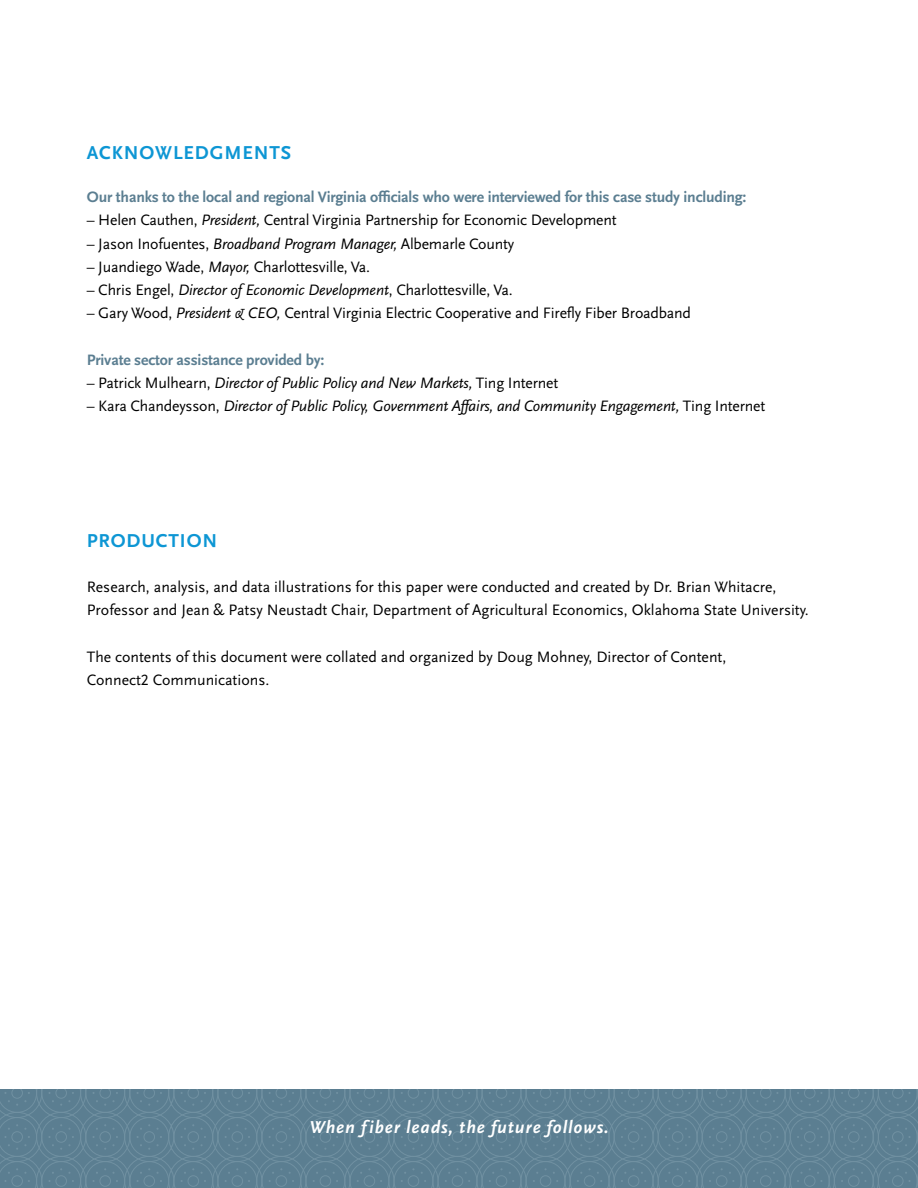
<style>
.page{position:relative;width:918px;height:1188px;background:#fff}
.page>*{position:absolute;margin:0;border:0;box-sizing:border-box;transform-origin:0 0}
.t1{font:700 19.5px "Scala Sans Pro";letter-spacing:.045em;color:#0d96d4}
.t2{font:italic 700 18px "Scala Sans Pro";letter-spacing:.05em;color:#fff}
.t3{font:15.75px/23.2px "Scala Sans Pro";color:#000}
.t4{font:italic 15.75px "Scala Sans Pro";letter-spacing:-.01em;color:#000}
.t5{font:700 15.75px "Scala Sans Pro";letter-spacing:-.01em;color:#5b7e91}
.s1{font-style:italic}
.s2{font-style:normal}
</style>
<div class="page">
<svg style="left:0;top:1090px;width:918px;height:98px;background:#5e8093"></svg>
<p class="t1" style="left:87px;top:142px;width:206px">ACKNOWLEDGMENTS</p>
<p class="t5" style="left:87px;top:188px;width:661px">Our thanks to the local and regional Virginia officials who were interviewed for this case study including:</p>
<p class="t3" style="left:87px;top:209px;width:531px">– Helen Cauthen, <span class="s1">President,</span> Central Virginia Partnership for Economic Development</p>
<p class="t3" style="left:87px;top:232px;width:429px">– Jason Inofuentes, <span class="s1">Broadband Program Manager,</span> Albemarle County</p>
<p class="t3" style="left:87px;top:255px;width:285px">– Juandiego Wade, <span class="s1">Mayor,</span> Charlottesville, Va.</p>
<p class="t3" style="left:87px;top:278px;width:427px">– Chris Engel, <span class="s1">Director of Economic Development</span>, Charlottesville, Va.</p>
<p class="t3" style="left:87px;top:302px;width:606px">– Gary Wood, <span class="s1">President &amp; CEO,</span> Central Virginia Electric Cooperative and Firefly Fiber Broadband</p>
<p class="t5" style="left:87px;top:351px;width:239px">Private sector assistance provided by:</p>
<p class="t4" style="left:87px;top:374px;width:473px"><span class="s2">– Patrick Mulhearn,</span> Director of Public Policy and New Markets, <span class="s2">Ting Internet</span></p>
<p class="t4" style="left:87px;top:397px;width:680px"><span class="s2">– Kara Chandeysson,</span> Director of Public Policy, Government Affairs, and Community Engagement, <span class="s2">Ting Internet</span></p>
<p class="t1" style="left:87px;top:529px;width:132px">PRODUCTION</p>
<p class="t3" style="left:87px;top:575px;width:723px">Research, analysis, and data illustrations for this paper were conducted and created by Dr. Brian Whitacre,<br>Professor and Jean &amp; Patsy Neustadt Chair, Department of Agricultural Economics, Oklahoma State University.</p>
<p class="t3" style="left:87px;top:645px;width:641px">The contents of this document were collated and organized by Doug Mohney, Director of Content,<br>Connect2 Communications.</p>
<p class="t2" style="left:309px;top:1117px;width:301px">When fiber leads, the future follows.</p>
</div>
